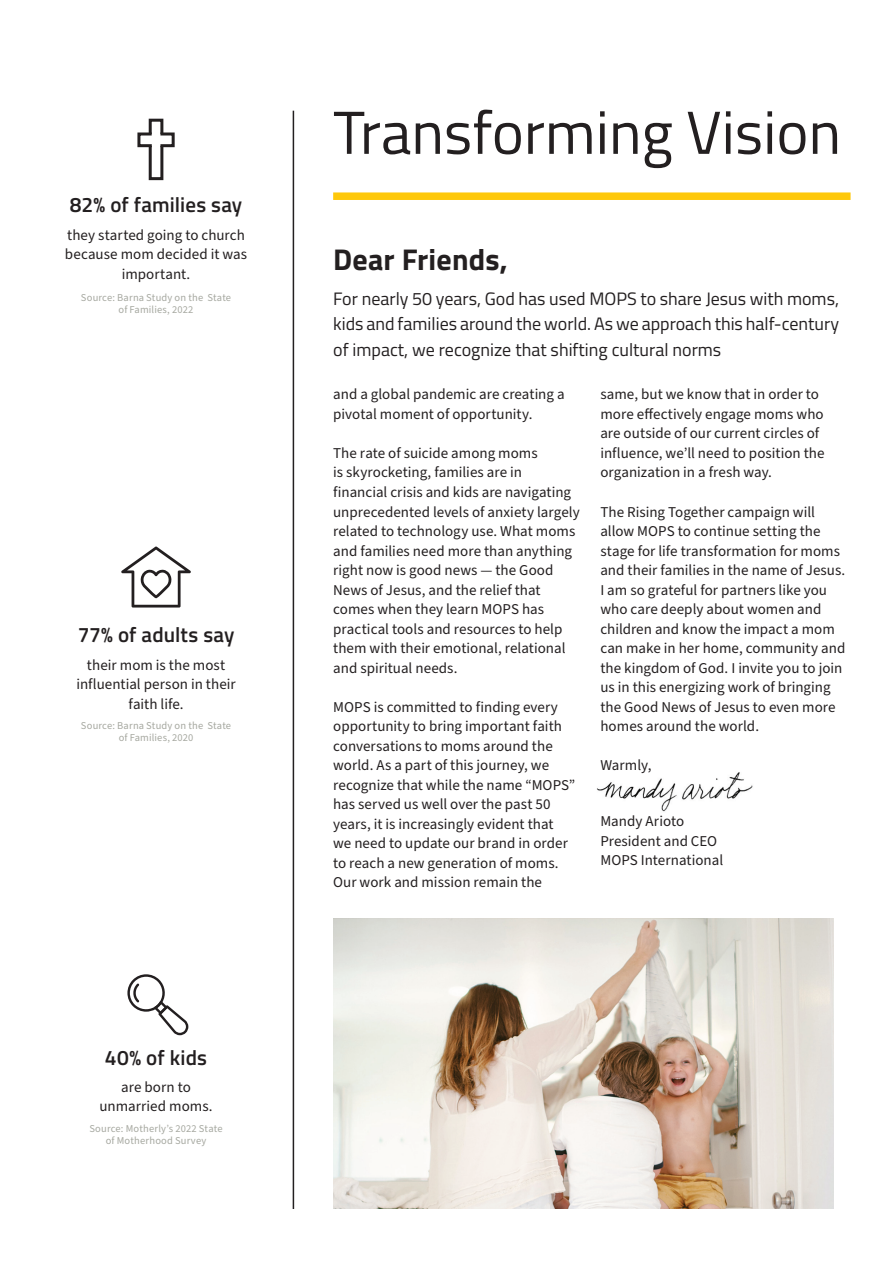
<style>
.page{position:relative;width:893px;height:1263px;background:#fff}
.page>*{position:absolute;margin:0;border:0;box-sizing:border-box;transform-origin:0 0}
._41_Header_black_Tit{font:60.75px "Titillium Web";color:#231f20}
._20_Small_Title_blac{font:700 30px "Titillium Web";letter-spacing:.005em;color:#231f20}
._14_Small_Title_blac{font:600 21px "Titillium Web";letter-spacing:.005em;color:#231f20}
._12_Subheader_black{font:18px/25.5px "Titillium Web";color:#231f20;text-align:justify}
._8_Content_black_Sou{font:15px/19.5px "Source Sans Pro";color:#231f20}
._6_Content_black_C_S{font:10.5px/12px "Source Sans Pro";letter-spacing:.015em;color:#a6a8a0;text-align:center}
</style>
<div class="page">
<img style="left:597px;top:772px;width:156px;height:40px">
<svg style="left:121px;top:546px;width:70px;height:61px"></svg>
<div style="left:149px;top:119px;width:14px;height:16px;border:3px solid #231f20"></div>
<div style="left:137px;top:132px;width:16px;height:15px;border:3px solid #231f20"></div>
<div style="left:149px;top:144px;width:14px;height:36px;border:3px solid #231f20"></div>
<div style="left:159px;top:132px;width:16px;height:15px;border:3px solid #231f20"></div>
<svg style="left:127px;top:974px;width:61px;height:61px"></svg>
<hr style="left:293px;top:111px;width:1px;height:1098px;background:#231f20">
<div style="left:333px;top:192px;width:518px;height:8px;background:#fec80b"></div>
<img style="left:333px;top:918px;width:500px;height:291px">
<p class="_14_Small_Title_blac" style="left:70px;top:188px;width:174px">82% of families say</p>
<p class="_8_Content_black_Sou" style="left:65px;top:226px;width:184px;text-align:center">they started going to church because mom decided it was important.</p>
<p class="_6_Content_black_C_S" style="left:81px;top:292px;width:152px">Source: Barna Study on the State of Families, 2022</p>
<p class="_14_Small_Title_blac" style="left:78px;top:619px;width:158px">77% of adults say</p>
<p class="_8_Content_black_Sou" style="left:76px;top:656px;width:161px;text-align:center">their mom is the most influential person in their faith life.</p>
<p class="_6_Content_black_C_S" style="left:81px;top:719px;width:152px">Source: Barna Study on the State of Families, 2020</p>
<p class="_14_Small_Title_blac" style="left:105px;top:1042px;width:104px">40% of kids</p>
<p class="_8_Content_black_Sou" style="left:99px;top:1078px;width:115px;text-align:center">are born to unmarried moms.</p>
<p class="_6_Content_black_C_S" style="left:89px;top:1123px;width:135px">Source: Motherly’s 2022 State of Motherhood Survey</p>
<p class="_41_Header_black_Tit" style="left:333px;top:88px;width:509px">Transforming Vision</p>
<p class="_20_Small_Title_blac" style="left:333px;top:236px;width:176px">Dear Friends,</p>
<p class="_12_Subheader_black" style="left:333px;top:285px;width:507px">For nearly 50 years, God has used MOPS to share Jesus with moms, kids and families around the world. As we approach this half-century of impact, we recognize that shifting cultural norms</p>
<p class="_8_Content_black_Sou" style="left:333px;top:385px;width:233px">and a global pandemic are creating a pivotal moment of opportunity.</p>
<p class="_8_Content_black_Sou" style="left:333px;top:444px;width:248px">The rate of suicide among moms<br>is skyrocketing, families are in financial crisis and kids are navigating unprecedented levels of anxiety largely related to technology use. What moms and families need more than anything right now is good news — the Good News of Jesus, and the relief that comes when they learn MOPS has practical tools and resources to help them with their emotional, relational and spiritual needs.</p>
<p class="_8_Content_black_Sou" style="left:333px;top:697px;width:244px">MOPS is committed to finding every opportunity to bring important faith conversations to moms around the world. As a part of this journey, we recognize that while the name “MOPS” has served us well over the past 50 years, it is increasingly evident that we need to update our brand in order to reach a new generation of moms.<br>Our work and mission remain the</p>
<p class="_8_Content_black_Sou" style="left:600px;top:385px;width:226px">same, but we know that in order to more effectively engage moms who are outside of our current circles of influence, we’ll need to position the organization in a fresh way.</p>
<p class="_8_Content_black_Sou" style="left:600px;top:502px;width:246px">The Rising Together campaign will allow MOPS to continue setting the stage for life transformation for moms and their families in the name of Jesus.<br>I am so grateful for partners like you who care deeply about women and children and know the impact a mom can make in her home, community and the kingdom of God. I invite you to join us in this energizing work of bringing the Good News of Jesus to even more homes around the world.</p>
<p class="_8_Content_black_Sou" style="left:600px;top:756px;width:53px">Warmly,</p>
<p class="_8_Content_black_Sou" style="left:600px;top:812px;width:124px">Mandy Arioto<br>President and CEO<br>MOPS International</p>
</div>
